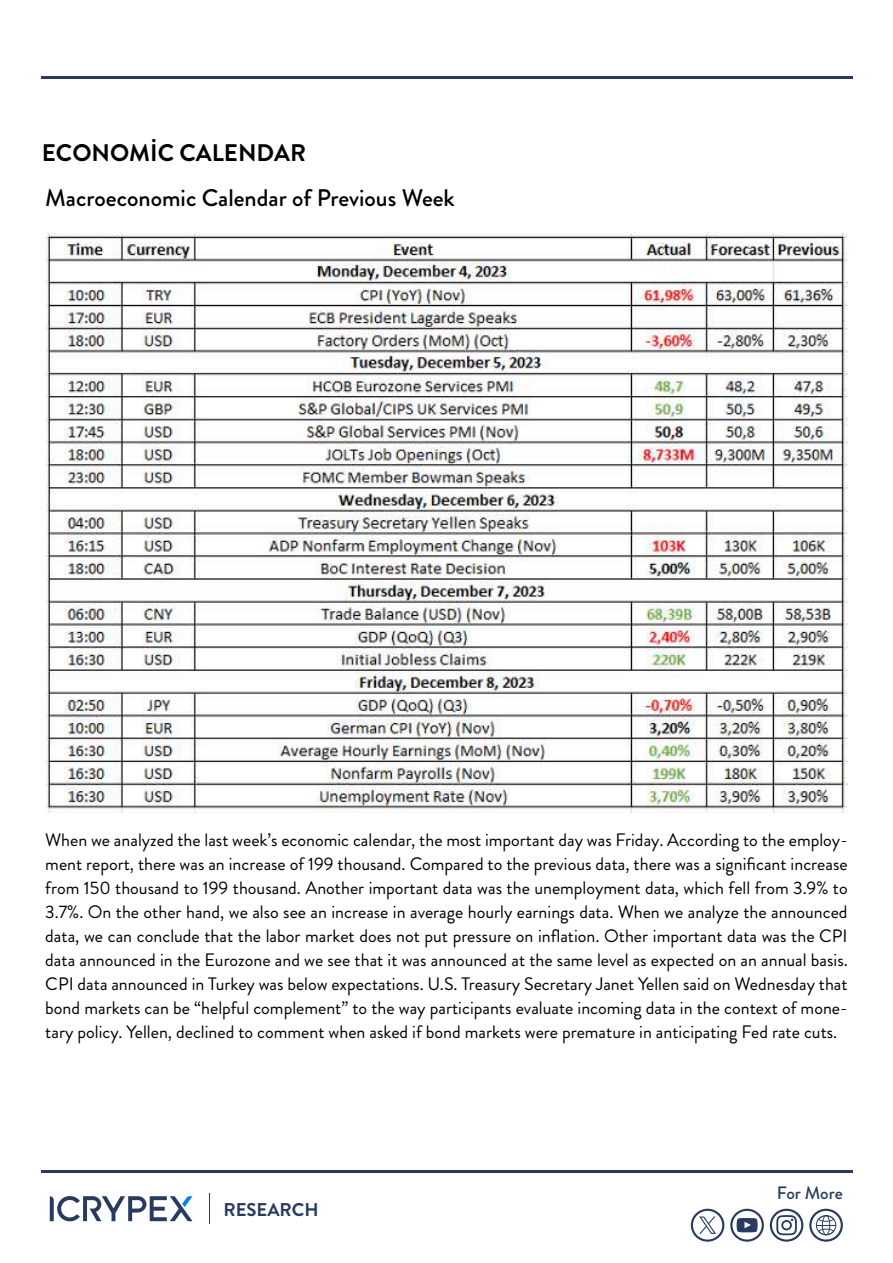
<style>
.page{position:relative;width:893px;height:1263px;background:#fff}
.page>*{position:absolute;margin:0;border:0;box-sizing:border-box;transform-origin:0 0}
.t1{font:500 24px "Brandon Grotesque";color:#000}
.t2{font:700 24px "Brandon Grotesque";color:#000}
.t3{font:700 18.45px "Brandon Grotesque";color:#283b5f}
.t4{font:18px/24px "Brandon Grotesque";color:#000;text-align:justify}
.t5{font:500 18px "Brandon Grotesque";letter-spacing:-.005em;color:#283b5f}
</style>
<div class="page">
<hr style="left:41px;top:1170px;width:811px;height:2px;background:#283b5f">
<hr style="left:41px;top:76px;width:811px;height:2px;background:#283b5f">
<svg style="left:50px;top:1196px;width:142px;height:26px"></svg>
<hr style="left:209px;top:1193px;width:1px;height:31px;background:#283b5f">
<svg style="left:809px;top:1209px;width:34px;height:33px"></svg>
<svg style="left:770px;top:1209px;width:33px;height:33px"></svg>
<svg style="left:730px;top:1209px;width:34px;height:33px"></svg>
<svg style="left:691px;top:1209px;width:33px;height:33px"></svg>
<img style="left:45px;top:233px;width:803px;height:579px">
<h1 class="t2" style="left:42px;top:136px;width:266px">ECONOMİC CALENDAR</h1>
<h1 class="t1" style="left:45px;top:182px;width:411px">Macroeconomic Calendar of Previous Week</h1>
<p class="t4" style="left:45px;top:828px;width:804px">When we analyzed the last week’s economic calendar, the most important day was Friday. According to the employ&shy;ment report, there was an increase of 199 thousand. Compared to the previous data, there was a significant increase from 150 thousand to 199 thousand. Another important data was the unemployment data, which fell from 3.9% to 3.7%. On the other hand, we also see an increase in average hourly earnings data. When we analyze the announced data, we can conclude that the labor market does not put pressure on inflation. Other important data was the CPI data announced in the Eurozone and we see that it was announced at the same level as expected on an annual basis.<br>CPI data announced in Turkey was below expectations. U.S. Treasury Secretary Janet Yellen said on Wednesday that bond markets can be “helpful complement” to the way participants evaluate incoming data in the context of mone&shy;tary policy. Yellen, declined to comment when asked if bond markets were premature in anticipating Fed rate cuts.</p>
<p class="t3" style="left:223px;top:1197px;width:97px">RESEARCH</p>
<p class="t5" style="left:777px;top:1181px;width:68px">For More</p>
</div>
